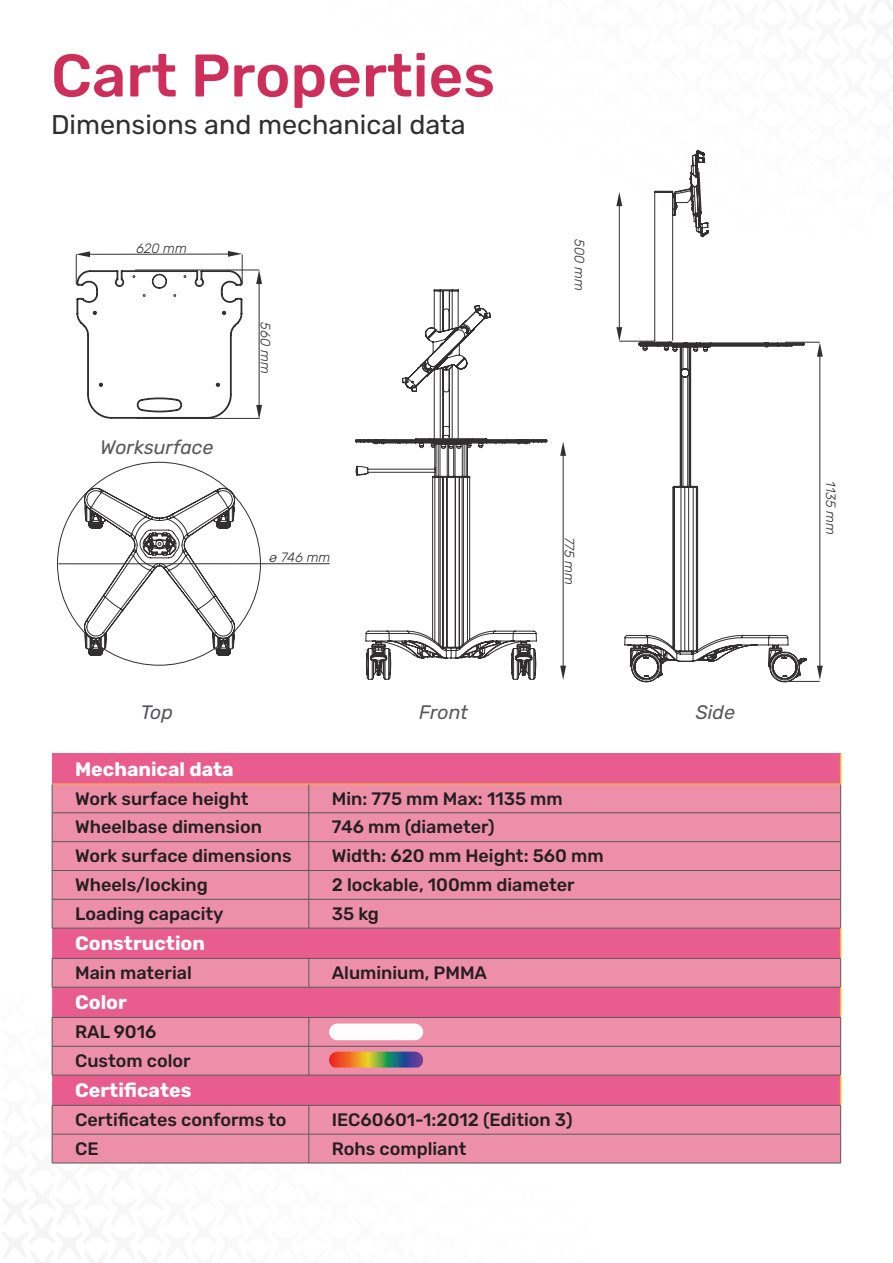
<style>
.page{position:relative;width:893px;height:1263px;background:#fff}
.page>*{position:absolute;margin:0;border:0;box-sizing:border-box;transform-origin:0 0}
.t1{font:500 60px "Rubik";color:#ce2f5a}
.t2{font:27px "Rubik";color:#312f30}
.t3{font:700 19.5px "Rubik";color:#fff}
.t4{font:italic 19.5px "Rubik";color:#57585a}
.Táblázat{font:500 18px "Rubik";color:#231f20}
.t5{font:italic 300 13.5px "Rubik";color:#312f30}
</style>
<div class="page">
<svg style="left:817px;top:342px;width:6px;height:15px"></svg>
<svg style="left:817px;top:666px;width:6px;height:14px"></svg>
<hr style="left:820px;top:348px;width:1px;height:318px;background:#312f30">
<svg style="left:560px;top:442px;width:6px;height:14px"></svg>
<svg style="left:560px;top:666px;width:6px;height:14px"></svg>
<hr style="left:563px;top:456px;width:1px;height:210px;background:#312f30">
<div style="left:52px;top:754px;width:789px;height:30px;background:#e85d8e"></div>
<div style="left:53px;top:785px;width:787px;height:143px;background:#ee8faa"></div>
<svg style="left:52px;top:929px;width:788px;height:176px;background:#e9749a"></svg>
<svg style="left:52px;top:785px;width:1px;height:143px"></svg>
<svg style="left:52px;top:959px;width:1px;height:28px"></svg>
<svg style="left:52px;top:1018px;width:1px;height:57px"></svg>
<svg style="left:309px;top:785px;width:1px;height:143px"></svg>
<svg style="left:840px;top:785px;width:1px;height:143px"></svg>
<svg style="left:309px;top:959px;width:1px;height:28px"></svg>
<svg style="left:840px;top:959px;width:1px;height:28px"></svg>
<svg style="left:309px;top:1018px;width:1px;height:57px"></svg>
<svg style="left:840px;top:1018px;width:1px;height:57px"></svg>
<div style="left:52px;top:1106px;width:789px;height:57px;background:#ee8faa"></div>
<hr style="left:52px;top:812px;width:257px;height:1px;background:#57585a">
<hr style="left:309px;top:812px;width:532px;height:1px;background:#57585a">
<hr style="left:52px;top:841px;width:257px;height:1px;background:#57585a">
<hr style="left:309px;top:841px;width:532px;height:1px;background:#57585a">
<hr style="left:52px;top:870px;width:257px;height:1px;background:#57585a">
<hr style="left:309px;top:870px;width:532px;height:1px;background:#57585a">
<hr style="left:52px;top:899px;width:257px;height:1px;background:#57585a">
<hr style="left:309px;top:899px;width:532px;height:1px;background:#57585a">
<hr style="left:52px;top:1046px;width:257px;height:1px;background:#57585a">
<hr style="left:309px;top:1046px;width:532px;height:1px;background:#57585a">
<hr style="left:52px;top:1134px;width:257px;height:1px;background:#57585a">
<hr style="left:309px;top:1134px;width:532px;height:1px;background:#57585a">
<hr style="left:52px;top:1163px;width:257px;height:1px;background:#57585a">
<hr style="left:309px;top:1163px;width:532px;height:1px;background:#57585a">
<hr style="left:840px;top:754px;width:1px;height:30px;background:#f5b530">
<hr style="left:52px;top:784px;width:257px;height:1px;background:#f5b530">
<hr style="left:309px;top:784px;width:532px;height:1px;background:#f5b530">
<hr style="left:52px;top:928px;width:257px;height:1px;background:#57585a">
<hr style="left:309px;top:928px;width:532px;height:1px;background:#57585a">
<hr style="left:840px;top:928px;width:1px;height:30px;background:#f5b530">
<hr style="left:52px;top:958px;width:257px;height:1px;background:#57585a">
<hr style="left:309px;top:958px;width:532px;height:1px;background:#57585a">
<hr style="left:52px;top:987px;width:257px;height:1px;background:#57585a">
<hr style="left:309px;top:987px;width:532px;height:1px;background:#57585a">
<hr style="left:840px;top:987px;width:1px;height:30px;background:#f5b530">
<hr style="left:52px;top:1017px;width:257px;height:1px;background:#57585a">
<hr style="left:309px;top:1017px;width:532px;height:1px;background:#57585a">
<hr style="left:52px;top:1075px;width:257px;height:1px;background:#57585a">
<hr style="left:309px;top:1075px;width:532px;height:1px;background:#57585a">
<hr style="left:840px;top:1075px;width:1px;height:30px;background:#f5b530">
<hr style="left:52px;top:1105px;width:257px;height:1px;background:#57585a">
<hr style="left:309px;top:1105px;width:532px;height:1px;background:#57585a">
<div style="left:329px;top:1023px;width:94px;height:17px;background:#fff;border-radius:8px"></div>
<svg style="left:329px;top:1052px;width:94px;height:15px"></svg>
<hr style="left:59px;top:563px;width:270px;height:1px;background:#312f30">
<hr style="left:785px;top:342px;width:34px;height:1px;background:#312f30">
<hr style="left:784px;top:681px;width:35px;height:1px;background:#312f30">
<svg style="left:256px;top:270px;width:6px;height:14px"></svg>
<svg style="left:256px;top:405px;width:6px;height:14px"></svg>
<hr style="left:259px;top:281px;width:1px;height:128px;background:#312f30">
<hr style="left:135px;top:270px;width:124px;height:1px;background:#312f30">
<hr style="left:137px;top:418px;width:122px;height:1px;background:#312f30">
<svg style="left:76px;top:251px;width:167px;height:168px"></svg>
<svg style="left:84px;top:487px;width:151px;height:169px"></svg>
<svg style="left:355px;top:439px;width:193px;height:241px"></svg>
<svg style="left:624px;top:341px;width:183px;height:342px"></svg>
<svg style="left:616px;top:192px;width:6px;height:14px"></svg>
<svg style="left:616px;top:327px;width:6px;height:14px"></svg>
<hr style="left:619px;top:204px;width:1px;height:123px;background:#312f30">
<hr style="left:620px;top:341px;width:34px;height:1px;background:#312f30">
<svg style="left:654px;top:149px;width:55px;height:192px"></svg>
<svg style="left:402px;top:289px;width:89px;height:150px"></svg>
<p class="t1" style="left:51px;top:41px;width:446px">Cart Properties</p>
<p class="t2" style="left:51px;top:109px;width:416px">Dimensions and mechanical data</p>
<p class="t5" style="left:136px;top:240px;width:53px">620 mm</p>
<p class="t4" style="left:100px;top:436px;width:115px">Worksurface</p>
<p class="t5" style="left:273px;top:322px;width:53px;rotate:90deg">560 mm</p>
<p class="t5" style="left:269px;top:550px;width:63px">ø 746 mm</p>
<p class="t5" style="left:587px;top:239px;width:53px;rotate:90deg">500 mm</p>
<p class="t5" style="left:577px;top:537px;width:50px;rotate:90deg">775 mm</p>
<p class="t4" style="left:141px;top:702px;width:34px">Top</p>
<p class="t4" style="left:419px;top:702px;width:50px">Front</p>
<p class="t4" style="left:696px;top:702px;width:41px">Side</p>
<p class="t3" style="left:75px;top:757px;width:160px">Mechanical data</p>
<p class="Táblázat" style="left:75px;top:788px;width:175px">Work surface height</p>
<p class="Táblázat" style="left:332px;top:788px;width:232px">Min: 775 mm Max: 1135 mm</p>
<p class="Táblázat" style="left:75px;top:817px;width:188px">Wheelbase dimension</p>
<p class="Táblázat" style="left:332px;top:817px;width:164px">746 mm (diameter)</p>
<p class="Táblázat" style="left:75px;top:846px;width:218px">Work surface dimensions</p>
<p class="Táblázat" style="left:332px;top:846px;width:273px">Width: 620 mm Height: 560 mm</p>
<p class="Táblázat" style="left:75px;top:874px;width:134px">Wheels/locking</p>
<p class="Táblázat" style="left:332px;top:874px;width:244px">2 lockable, 100mm diameter</p>
<p class="Táblázat" style="left:75px;top:903px;width:150px">Loading capacity</p>
<p class="Táblázat" style="left:332px;top:903px;width:49px">35 kg</p>
<p class="t3" style="left:75px;top:932px;width:131px">Construction</p>
<p class="Táblázat" style="left:75px;top:962px;width:118px">Main material</p>
<p class="Táblázat" style="left:332px;top:962px;width:157px">Aluminium, PMMA</p>
<p class="t3" style="left:75px;top:991px;width:53px">Color</p>
<p class="Táblázat" style="left:75px;top:1021px;width:83px">RAL 9016</p>
<p class="Táblázat" style="left:75px;top:1050px;width:117px">Custom color</p>
<p class="t3" style="left:75px;top:1079px;width:118px">Certificates</p>
<p class="Táblázat" style="left:75px;top:1109px;width:213px">Certificates conforms to</p>
<p class="Táblázat" style="left:332px;top:1109px;width:242px">IEC60601-1:2012 (Edition 3)</p>
<p class="Táblázat" style="left:75px;top:1138px;width:25px">CE</p>
<p class="Táblázat" style="left:332px;top:1138px;width:136px">Rohs compliant</p>
<p class="t5" style="left:838px;top:481px;width:55px;rotate:90deg">1135 mm</p>
</div>
